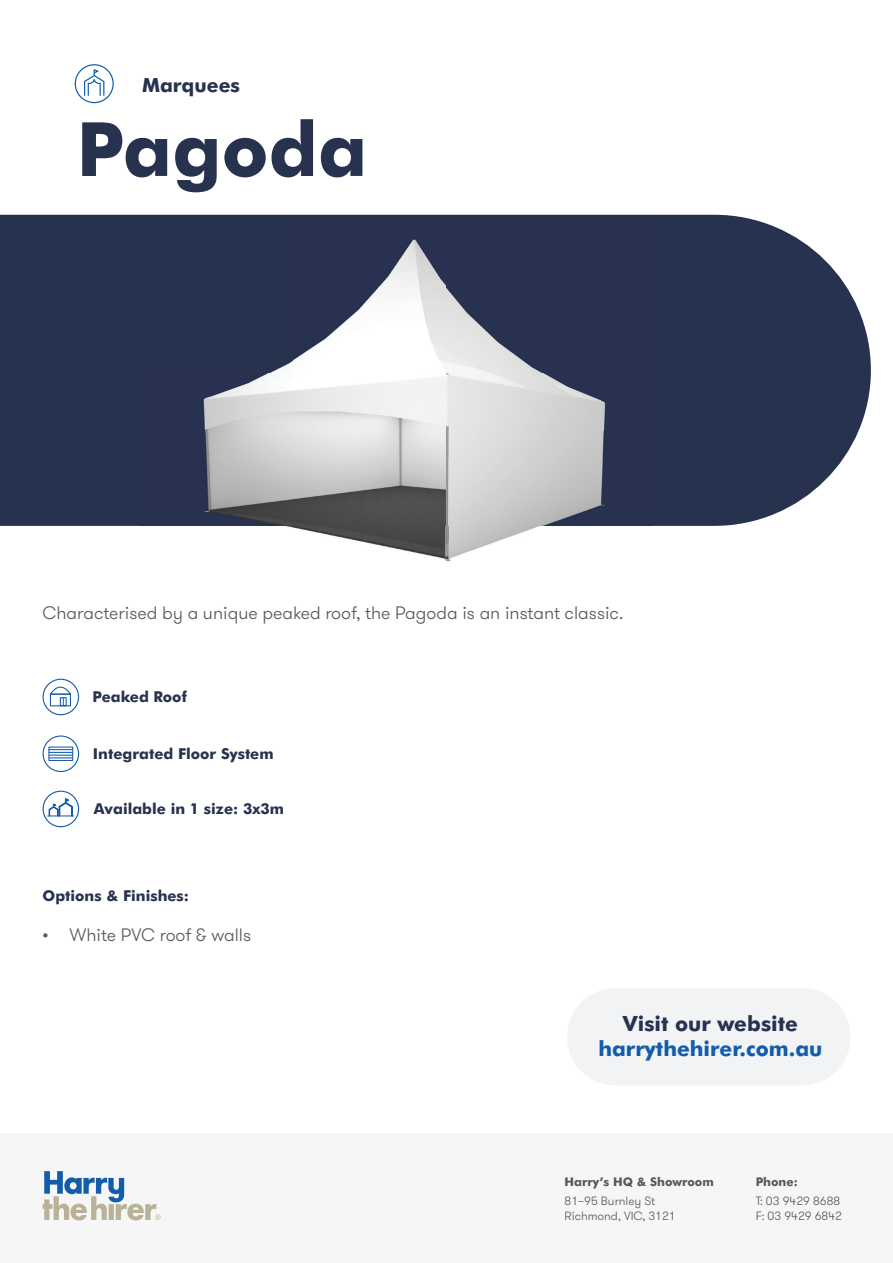
<style>
.page{position:relative;width:893px;height:1263px;background:#fff}
.page>*{position:absolute;margin:0;border:0;box-sizing:border-box;transform-origin:0 0}
.t1{font:700 75px "Futura BT";color:#27324f}
.t2{font:700 21px "Futura BT";color:#135cab}
.t3{font:700 21px "Futura BT";color:#27324f}
.t4{font:700 19.5px "Futura BT";color:#27324f}
.t5{font:300 18px "GT Walsheim";color:#57585a}
.t6{font:700 15px "Futura BT";color:#27324f}
.t7{font:300 12px/15px "GT Walsheim";color:#57585a}
.t8{font:700 12px "Futura BT";color:#57585a}
</style>
<div class="page">
<div style="left:0;top:1133px;width:893px;height:130px;background:#f6f6f7"></div>
<svg style="left:0;top:215px;width:871px;height:311px;background:#3b455f"></svg>
<svg style="left:43px;top:1171px;width:118px;height:49px"></svg>
<svg style="left:75px;top:64px;width:39px;height:39px"></svg>
<div style="left:567px;top:988px;width:283px;height:97px;background:#f1f3f5"></div>
<svg style="left:43px;top:678px;width:36px;height:37px"></svg>
<svg style="left:43px;top:791px;width:36px;height:36px"></svg>
<svg style="left:43px;top:735px;width:36px;height:37px"></svg>
<img style="left:140px;top:221px;width:511px;height:341px">
<p class="t4" style="left:142px;top:73px;width:100px">Marquees</p>
<h1 class="t1" style="left:77px;top:104px;width:292px">Pagoda</h1>
<p class="t5" style="left:43px;top:601px;width:582px">Characterised by a unique peaked roof, the Pagoda is an instant classic.</p>
<p class="t6" style="left:93px;top:688px;width:96px">Peaked Roof</p>
<p class="t6" style="left:93px;top:745px;width:182px">Integrated Floor System</p>
<p class="t6" style="left:94px;top:799px;width:192px">Available in 1 size: 3x3m</p>
<p class="t6" style="left:43px;top:886px;width:148px">Options &amp; Finishes:</p>
<p class="t5" style="left:43px;top:923px;width:210px">• White PVC roof &amp; walls</p>
<p class="t3" style="left:623px;top:1011px;width:176px">Visit our website</p>
<p class="t2" style="left:598px;top:1036px;width:226px">harrythehirer.com.au</p>
<p class="t8" style="left:564px;top:1174px;width:151px">Harry’s HQ &amp; Showroom</p>
<p class="t7" style="left:564px;top:1193px;width:113px">81–95 Burnley St<br>Richmond, VIC, 3121</p>
<p class="t8" style="left:756px;top:1174px;width:44px">Phone:</p>
<p class="t7" style="left:756px;top:1193px;width:88px">T: 03 9429 8688<br>F: 03 9429 6842</p>
</div>
